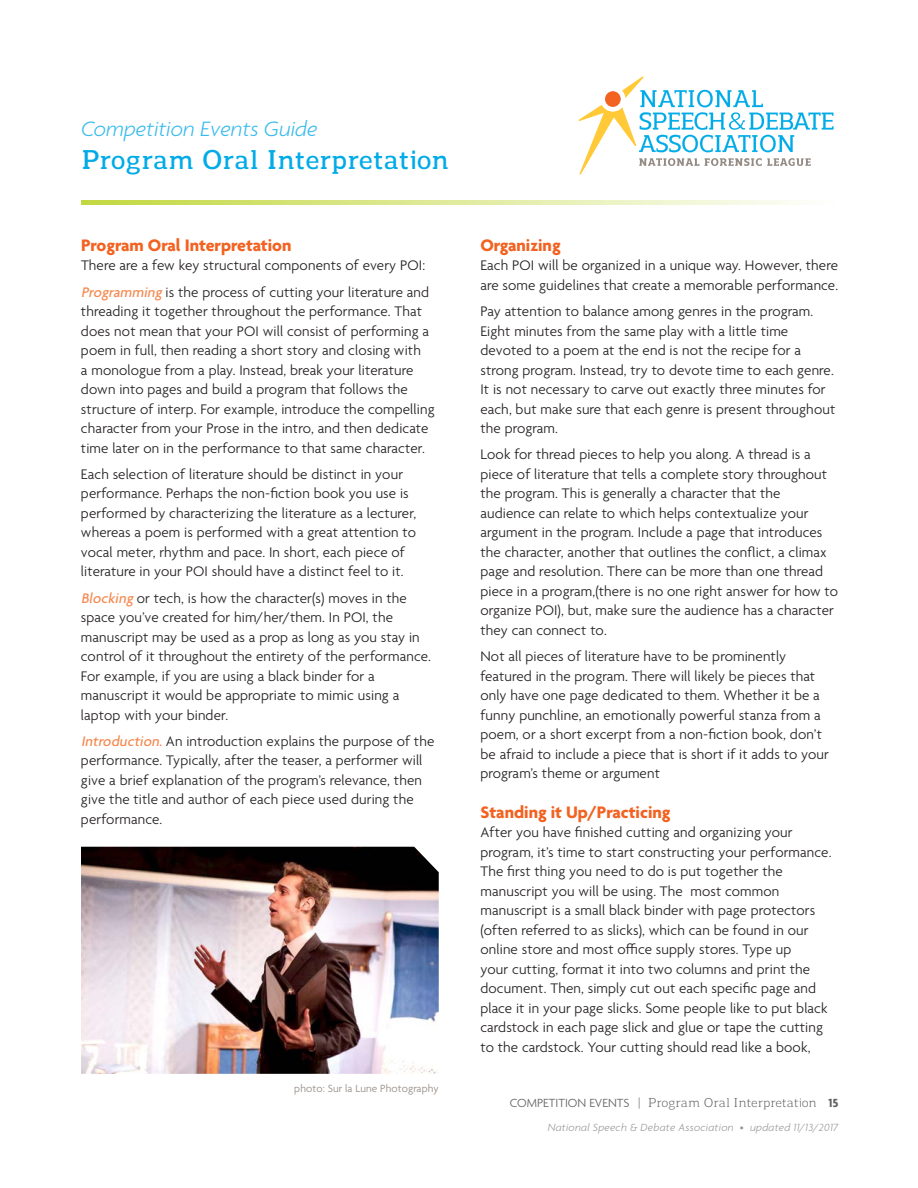
<style>
.page{position:relative;width:918px;height:1188px;background:#fff}
.page>*{position:absolute;margin:0;border:0;box-sizing:border-box;transform-origin:0 0}
.t1{font:600 27px "Regan Slab";color:#00abe7}
.t2{font:italic 300 22.5px "Agenda";color:#39bbec}
.t3{font:700 18px "Agenda";color:#f26221}
.t4{font:300 15px/19.5px "Agenda";letter-spacing:.01em;color:#231f20}
.t5{font:12.75px "Regan Slab";letter-spacing:-.01em;color:#636366}
.t6{font:italic 300 11.25px "Agenda";letter-spacing:.025em;color:#939598}
.t7{font:300 11.25px "Agenda";letter-spacing:.01em;color:#938a84}
.s1{font-weight:500;font-style:italic;color:#f5884f}
.s2{font-family:"Agenda";font-weight:300}
.s3{font-family:"Agenda";font-weight:700}
.s4{font-style:normal}
</style>
<div class="page">
<svg style="left:81px;top:200px;width:716px;height:5px;background:#deea99"></svg>
<svg style="left:579px;top:76px;width:255px;height:99px"></svg>
<img style="left:81px;top:847px;width:358px;height:227px">
<p class="t2" style="left:81px;top:115px;width:238px">Competition Events Guide</p>
<p class="t1" style="left:81px;top:139px;width:370px">Program Oral Interpretation</p>
<p class="t3" style="left:81px;top:236px;width:212px">Program Oral Interpretation</p>
<p class="t4" style="left:81px;top:257px;width:346px">There are a few key structural components of every POI:</p>
<p class="t4" style="left:81px;top:283px;width:355px"><span class="s1">Programming</span> is the process of cutting your literature and threading it together throughout the performance. That does not mean that your POI will consist of performing a poem in full, then reading a short story and closing with<br>a monologue from a play. Instead, break your literature down into pages and build a program that follows the structure of interp. For example, introduce the compelling character from your Prose in the intro, and then dedicate time later on in the performance to that same character.</p>
<p class="t4" style="left:81px;top:465px;width:337px">Each selection of literature should be distinct in your performance. Perhaps the non-fiction book you use is performed by characterizing the literature as a lecturer, whereas a poem is performed with a great attention to vocal meter, rhythm and pace. In short, each piece of literature in your POI should have a distinct feel to it.</p>
<p class="t4" style="left:81px;top:589px;width:351px"><span class="s1">Blocking</span> or tech, is how the character(s) moves in the space you’ve created for him/her/them. In POI, the manuscript may be used as a prop as long as you stay in control of it throughout the entirety of the performance.<br>For example, if you are using a black binder for a manuscript it would be appropriate to mimic using a laptop with your binder.</p>
<p class="t4" style="left:81px;top:732px;width:355px"><span class="s1">Introduction.</span>An introduction explains the purpose of the performance. Typically, after the teaser, a performer will give a brief explanation of the program’s relevance, then give the title and author of each piece used during the performance.</p>
<p class="t7" style="left:294px;top:1082px;width:146px">photo: Sur la Lune Photography</p>
<p class="t3" style="left:480px;top:236px;width:82px">Organizing</p>
<p class="t4" style="left:480px;top:257px;width:359px">Each POI will be organized in a unique way. However, there are some guidelines that create a memorable performance.</p>
<p class="t4" style="left:480px;top:303px;width:356px">Pay attention to balance among genres in the program.<br>Eight minutes from the same play with a little time devoted to a poem at the end is not the recipe for a strong program. Instead, try to devote time to each genre.<br>It is not necessary to carve out exactly three minutes for each, but make sure that each genre is present throughout the program.</p>
<p class="t4" style="left:480px;top:446px;width:359px">Look for thread pieces to help you along. A thread is a piece of literature that tells a complete story throughout the program. This is generally a character that the audience can relate to which helps contextualize your argument in the program. Include a page that introduces the character, another that outlines the conflict, a climax page and resolution. There can be more than one thread piece in a program,(there is no one right answer for how to organize POI), but, make sure the audience has a character they can connect to.</p>
<p class="t4" style="left:480px;top:648px;width:350px">Not all pieces of literature have to be prominently featured in the program. There will likely be pieces that only have one page dedicated to them. Whether it be a funny punchline, an emotionally powerful stanza from a poem, or a short excerpt from a non-fiction book, don’t be afraid to include a piece that is short if it adds to your program’s theme or argument</p>
<p class="t3" style="left:480px;top:803px;width:192px">Standing it Up/Practicing</p>
<p class="t4" style="left:480px;top:824px;width:353px">After you have finished cutting and organizing your program, it’s time to start constructing your performance.<br>The first thing you need to do is put together the manuscript you will be using. The most common manuscript is a small black binder with page protectors (often referred to as slicks), which can be found in our online store and most office supply stores. Type up<br>your cutting, format it into two columns and print the document. Then, simply cut out each specific page and place it in your page slicks. Some people like to put black cardstock in each page slick and glue or tape the cutting to the cardstock. Your cutting should read like a book,</p>
<p class="t5" style="left:510px;top:1094px;width:330px"><span class="s2">COMPETITION EVENTS</span> | Program Oral Interpretation <span class="s3">15</span></p>
<p class="t6" style="left:548px;top:1121px;width:292px">National Speech &amp; Debate Association <span class="s4">•</span> updated 11/13/2017</p>
</div>
